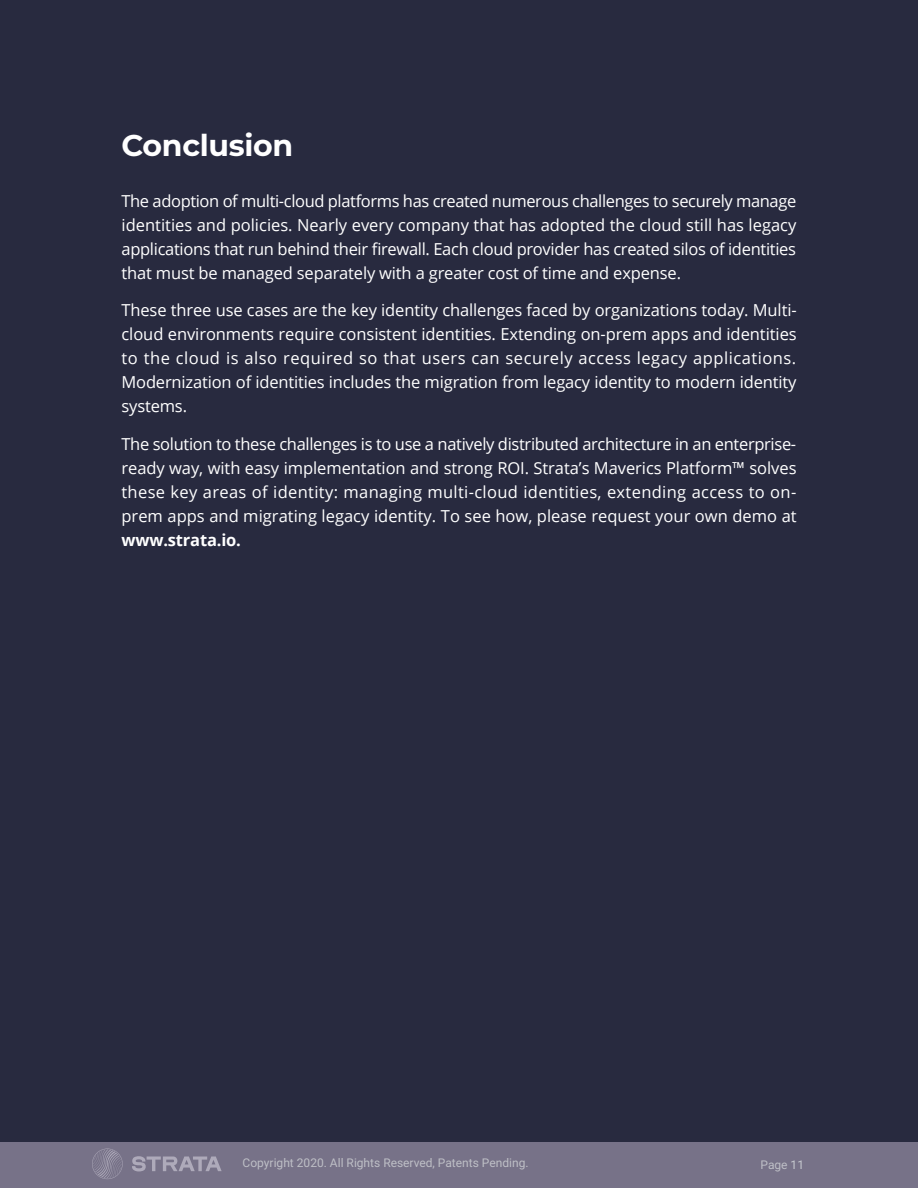
<style>
.page{position:relative;width:918px;height:1188px;background:#fff}
.page>*{position:absolute;margin:0;border:0;box-sizing:border-box;transform-origin:0 0}
.h2_heading{font:700 30px "Montserrat";letter-spacing:-.01em;color:#fff}
.Paragraph_Style_1_1{font:16.5px/24px "Open Sans";letter-spacing:-.01em;color:#fff;text-align:justify}
.t1{font:12px "Roboto";color:#bebfc6}
.s1{font-weight:700}
.s2{color:#c5c8ce}
</style>
<div class="page">
<div style="left:0;top:1141px;width:918px;height:47px;background:#777288"></div>
<svg style="left:132px;top:1156px;width:90px;height:15px"></svg>
<svg style="left:92px;top:1149px;width:31px;height:30px"></svg>
<div style="left:0;top:0;width:918px;height:1141px;background:#282a3f"></div>
<p class="h2_heading" style="left:122px;top:124px;width:173px">Conclusion</p>
<p class="Paragraph_Style_1_1" style="left:122px;top:188px;width:676px">The adoption of multi-cloud platforms has created numerous challenges to securely manage identities and policies. Nearly every company that has adopted the cloud still has legacy applications that run behind their firewall. Each cloud provider has created silos of identities that must be managed separately with a greater cost of time and expense.</p>
<p class="Paragraph_Style_1_1" style="left:122px;top:298px;width:677px">These three use cases are the key identity challenges faced by organizations today. Multi&shy;cloud environments require consistent identities. Extending on-prem apps and identities to the cloud is also required so that users can securely access legacy applications.<br>Modernization of identities includes the migration from legacy identity to modern identity systems.</p>
<p class="Paragraph_Style_1_1" style="left:122px;top:431px;width:677px">The solution to these challenges is to use a natively distributed architecture in an enterprise&shy;ready way, with easy implementation and strong ROI. Strata’s Maverics Platform™ solves these key areas of identity: managing multi-cloud identities, extending access to on&shy;prem apps and migrating legacy identity. To see how, please request your own demo at <span class="s1">www.strata.io.</span></p>
<p class="t1" style="left:243px;top:1154px;width:287px">Copyright 2020. All Rights Reserved, Patents Pending.</p>
<p class="t1" style="left:761px;top:1157px;width:45px">Page <span class="s2">11</span></p>
</div>
